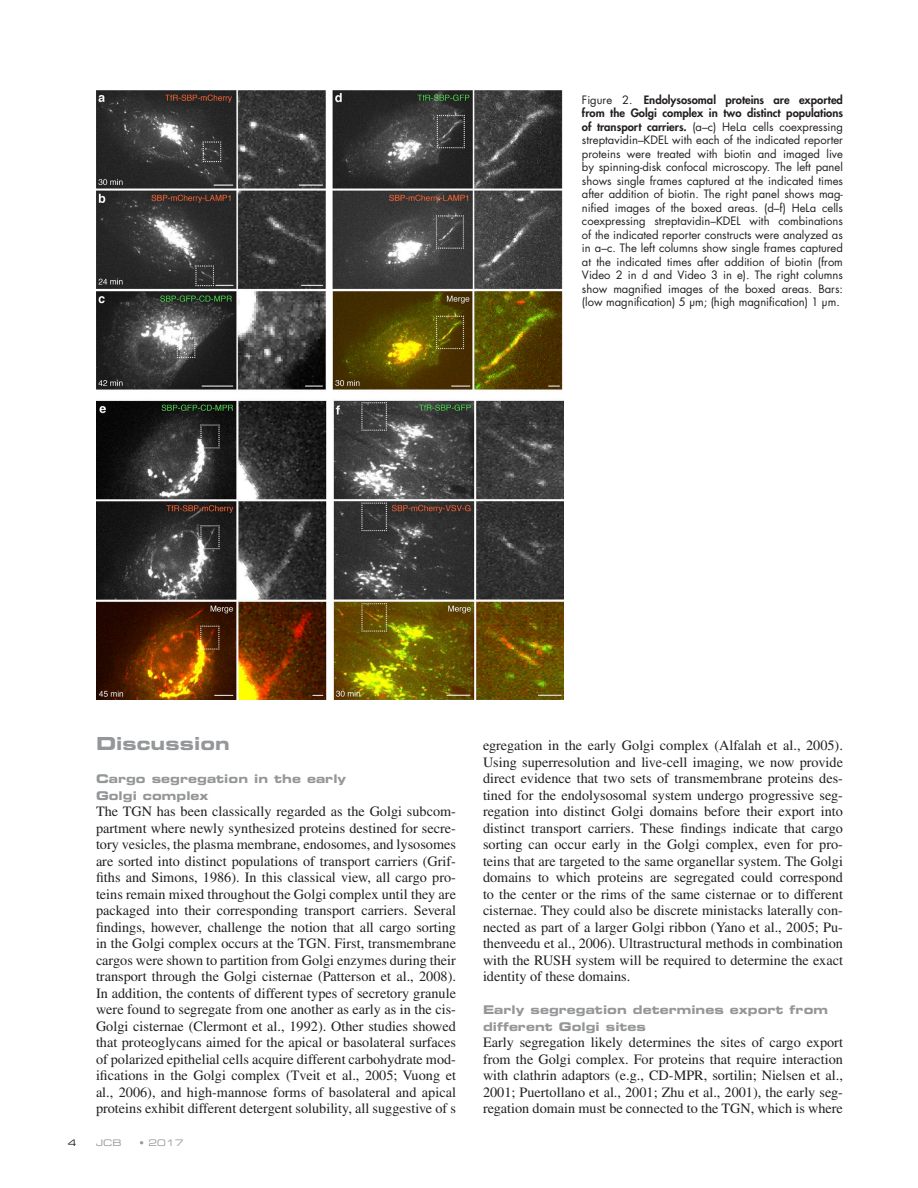
<style>
.page{position:relative;width:918px;height:1188px;background:#fff}
.page>*{position:absolute;margin:0;border:0;box-sizing:border-box;transform-origin:0 0}
.t1{font:18px "Eurostile LT Std Bold Ex 2";letter-spacing:.005em;color:#949698}
.t2{font:14.25px/16.5px "Times LT Std";color:#231f20;text-align:justify}
.t3{font:12px/16.5px "Eurostile LT Std Bold Ex 2";letter-spacing:.005em;color:#949698}
.t4{font:11.25px/13.5px "Futura Std";color:#231f20;text-align:justify}
.t5{font:9px "Eurostile LT Std Ex 2";letter-spacing:.01em;color:#949698}
.t6{font:9px "Eurostile LT Std Ex 2";color:#231f20}
.s1{font-weight:800}
</style>
<div class="page">
<img style="left:96px;top:90px;width:468px;height:610px">
<p class="t4" style="left:582px;top:93px;width:263px">Figure 2. <span class="s1">Endolysosomal proteins are exported from the Golgi complex in two distinct populations of transport carriers.</span> (a–c) HeLa cells coexpressing streptavidin–KDEL with each of the indicated reporter proteins were treated with biotin and imaged live by spinning-disk confocal microscopy. The left panel shows single frames captured at the indicated times after addition of biotin. The right panel shows mag&shy;nified images of the boxed areas. (d–f) HeLa cells coexpressing streptavidin–KDEL with combinations of the indicated reporter constructs were analyzed as in a–c. The left columns show single frames captured at the indicated times after addition of biotin (from Video 2 in d and Video 3 in e). The right columns show magnified images of the boxed areas. Bars: (low magnification) 5 µm; (high magnification) 1 µm.</p>
<p class="t1" style="left:96px;top:731px;width:135px">Discussion</p>
<p class="t3" style="left:96px;top:770px;width:252px">Cargo segregation in the early<br>Golgi complex</p>
<p class="t2" style="left:96px;top:803px;width:362px">The TGN has been classically regarded as the Golgi subcom&shy;partment where newly synthesized proteins destined for secre&shy;tory vesicles, the plasma membrane, endosomes, and lysosomes are sorted into distinct populations of transport carriers (Grif&shy;fiths and Simons, 1986). In this classical view, all cargo pro&shy;teins remain mixed throughout the Golgi complex until they are packaged into their corresponding transport carriers. Several findings, however, challenge the notion that all cargo sorting in the Golgi complex occurs at the TGN. First, transmembrane cargos were shown to partition from Golgi enzymes during their transport through the Golgi cisternae (Patterson et al., 2008).<br>In addition, the contents of different types of secretory granule were found to segregate from one another as early as in the cis-Golgi cisternae (Clermont et al., 1992). Other studies showed that proteoglycans aimed for the apical or basolateral surfaces of polarized epithelial cells acquire different carbohydrate mod&shy;ifications in the Golgi complex (Tveit et al., 2005; Vuong et al., 2006), and high-mannose forms of basolateral and apical proteins exhibit different detergent solubility, all suggestive of s</p>
<p class="t6" style="left:68px;top:1136px;width:10px">4</p>
<p class="t5" style="left:96px;top:1136px;width:27px">JCB</p>
<p class="t5" style="left:139px;top:1136px;width:45px">• 2017</p>
<p class="t2" style="left:483px;top:737px;width:362px">egregation in the early Golgi complex (Alfalah et al., 2005).<br>Using superresolution and live-cell imaging, we now provide direct evidence that two sets of transmembrane proteins des&shy;tined for the endolysosomal system undergo progressive seg&shy;regation into distinct Golgi domains before their export into distinct transport carriers. These findings indicate that cargo sorting can occur early in the Golgi complex, even for pro&shy;teins that are targeted to the same organellar system. The Golgi domains to which proteins are segregated could correspond to the center or the rims of the same cisternae or to different cisternae. They could also be discrete ministacks laterally con&shy;nected as part of a larger Golgi ribbon (Yano et al., 2005; Pu&shy;thenveedu et al., 2006). Ultrastructural methods in combination with the RUSH system will be required to determine the exact identity of these domains.</p>
<p class="t3" style="left:483px;top:1001px;width:347px">Early segregation determines export from different Golgi sites</p>
<p class="t2" style="left:483px;top:1034px;width:362px">Early segregation likely determines the sites of cargo export from the Golgi complex. For proteins that require interaction with clathrin adaptors (e.g., CD-MPR, sortilin; Nielsen et al., 2001; Puertollano et al., 2001; Zhu et al., 2001), the early seg&shy;regation domain must be connected to the TGN, which is where</p>
</div>
